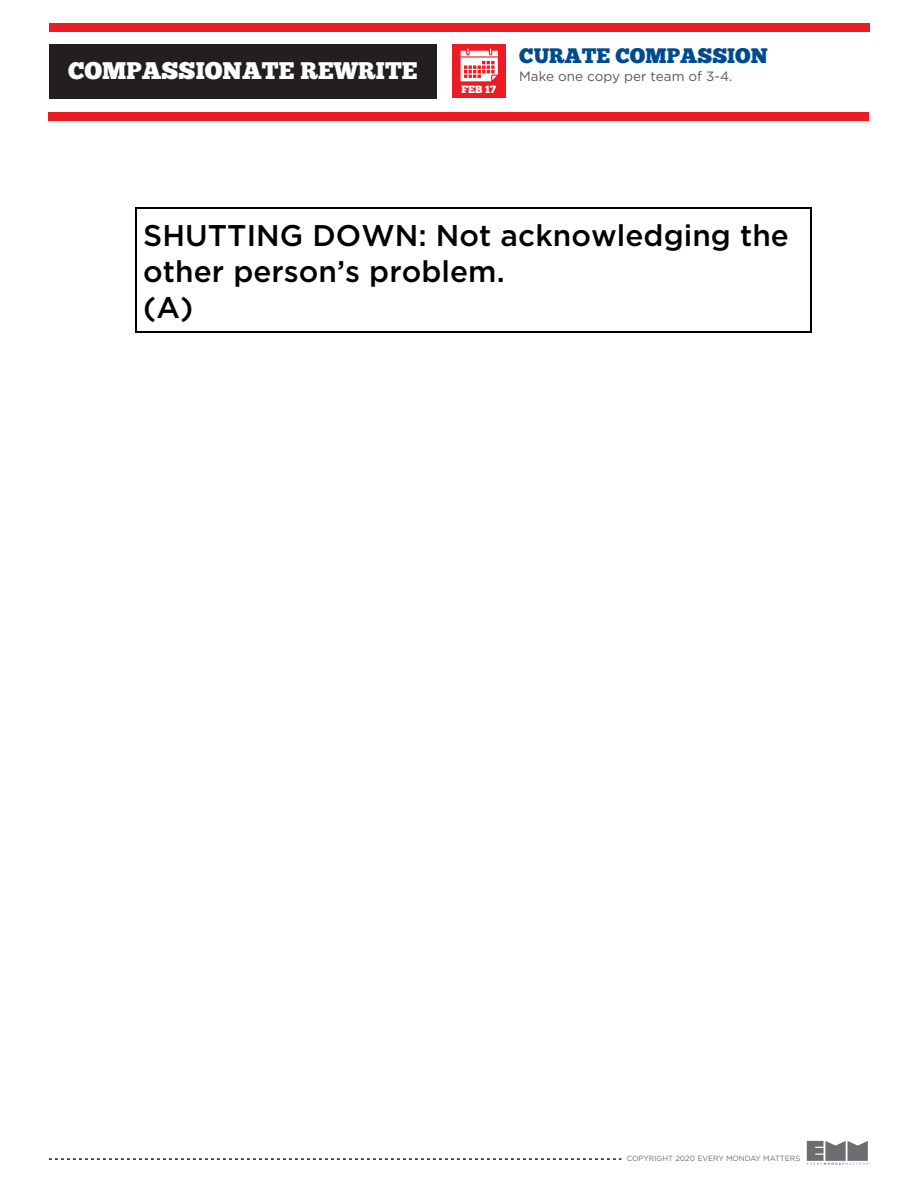
<style>
.page{position:relative;width:918px;height:1188px;background:#fff}
.page>*{position:absolute;margin:0;border:0;box-sizing:border-box;transform-origin:0 0}
.t1{font:500 29.85px/36px "Gotham";color:#000}
.t2{font:24px "Chunk Five";color:#fff}
.t3{font:21px "Chunk Five";color:#004b8d}
.t4{font:13.5px "Gotham";color:#58595b}
.t5{font:10.5px "Chunk Five";color:#fff}
.t6{font:7.5px "Gotham";color:#6c6d70}
</style>
<div class="page">
<svg style="left:49px;top:1158px;width:572px;height:2px"></svg>
<svg style="left:807px;top:1141px;width:62px;height:24px"></svg>
<div style="left:49px;top:23px;width:820px;height:9px;background:#ec1c24"></div>
<div style="left:49px;top:112px;width:820px;height:8px;background:#ec1c24"></div>
<div style="left:49px;top:44px;width:388px;height:54px;background:#231f20"></div>
<div style="left:452px;top:44px;width:54px;height:54px;background:#ec1c24"></div>
<svg style="left:461px;top:48px;width:37px;height:33px"></svg>
<hr style="left:136px;top:207px;width:674px;height:1px;background:#000">
<hr style="left:135px;top:216px;width:1px;height:115px;background:#000">
<hr style="left:136px;top:331px;width:674px;height:2px;background:#000">
<hr style="left:810px;top:216px;width:1px;height:115px;background:#000">
<p class="t3" style="left:519px;top:43px;width:250px">CURATE COMPASSION</p>
<p class="t2" style="left:68px;top:56px;width:351px">COMPASSIONATE REWRITE</p>
<p class="t4" style="left:519px;top:67px;width:215px">Make one copy per team of 3-4.</p>
<p class="t5" style="left:462px;top:83px;width:36px">FEB 17</p>
<p class="t1" style="left:143px;top:217px;width:647px">SHUTTING DOWN: Not acknowledging the other person’s problem.<br>(A)</p>
<p class="t6" style="left:627px;top:1153px;width:175px">COPYRIGHT 2020 EVERY MONDAY MATTERS</p>
</div>
